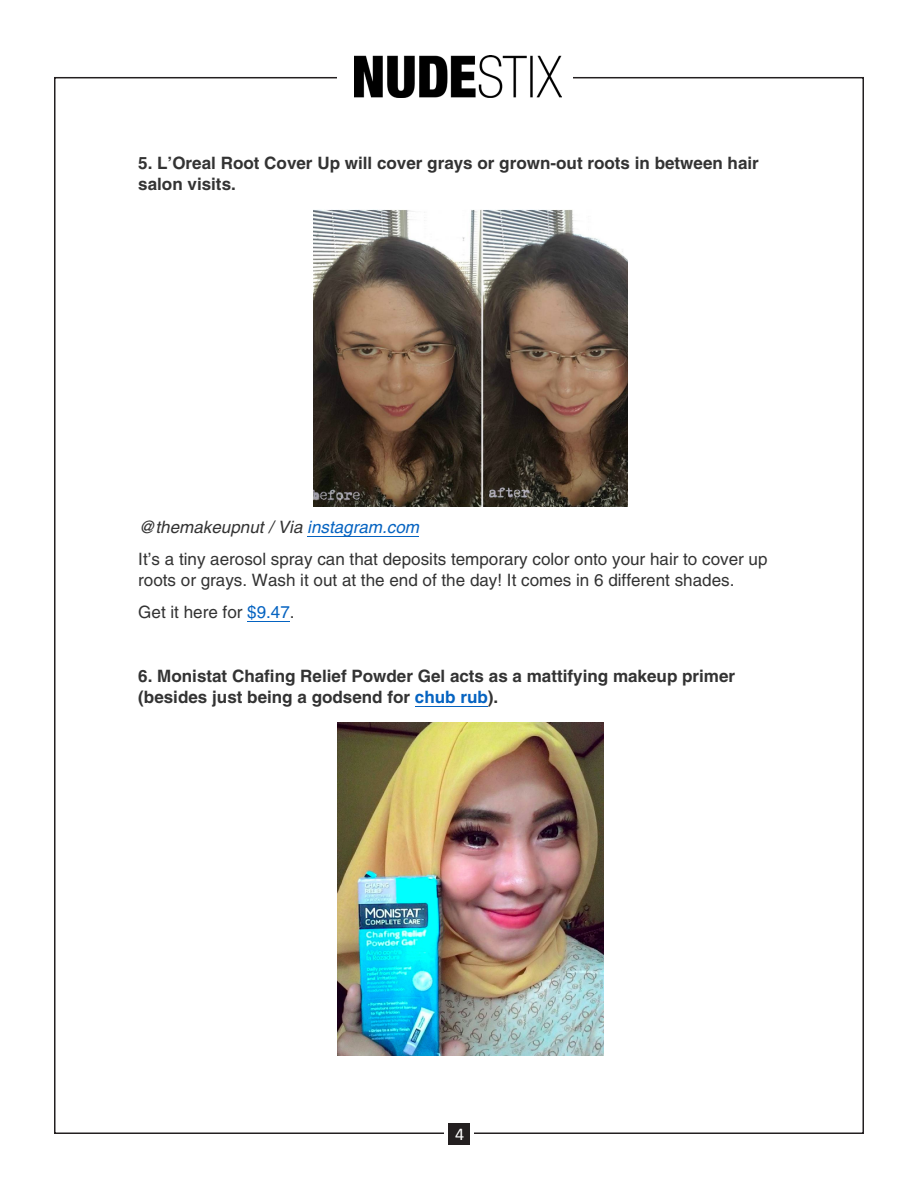
<style>
.page{position:relative;width:918px;height:1188px;background:#fff}
.page>*{position:absolute;margin:0;border:0;box-sizing:border-box;transform-origin:0 0}
.t1{font:18px "Calibri";color:#fff}
.t2{font:17.1px/32.1px "Helvetica";color:#333}
.t3{font:700 17.1px/21.1px "Helvetica";color:#333}
.s1{font-style:italic}
.s2{font-style:italic;color:#0563c1}
.s3{color:#0563c1}
</style>
<div class="page">
<img style="left:354px;top:56px;width:208px;height:42px">
<div style="left:448px;top:1123px;width:22px;height:22px;background:#231f20"></div>
<hr style="left:307px;top:536px;width:112px;height:1px;background:#0563c1">
<hr style="left:247px;top:622px;width:43px;height:1px;background:#0563c1">
<hr style="left:415px;top:706px;width:73px;height:1px;background:#0563c1">
<img style="left:313px;top:209px;width:315px;height:297px">
<img style="left:338px;top:722px;width:266px;height:334px">
<p class="t3" style="left:138px;top:152px;width:622px">5. L’Oreal Root Cover Up will cover grays or grown-out roots in between hair salon visits.</p>
<p class="t2" style="left:138px;top:511px;width:631px"><span class="s1">@themakeupnut / Via</span> <span class="s2">instagram.com<br></span>It’s a tiny aerosol spray can that deposits temporary color onto your hair to cover up</p>
<p class="t2" style="left:138px;top:564px;width:598px">roots or grays. Wash it out at the end of the day! It comes in 6 different shades.<br>Get it here for <span class="s3">$9.47</span>.</p>
<p class="t3" style="left:138px;top:665px;width:598px">6. Monistat Chafing Relief Powder Gel acts as a mattifying makeup primer (besides just being a godsend for <span class="s3">chub rub</span>).</p>
<p class="t1" style="left:455px;top:1123px;width:11px">4</p>
</div>
